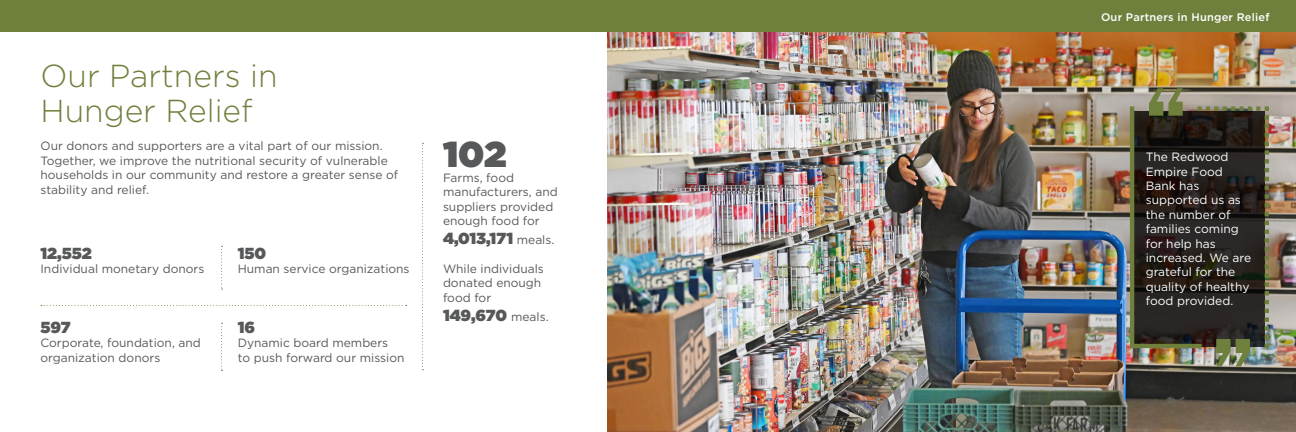
<style>
.page{position:relative;width:1296px;height:432px;background:#fff}
.page>*{position:absolute;margin:0;border:0;box-sizing:border-box;transform-origin:0 0}
.t1{font:900 36px "Gotham";color:#57585a}
.t2{font:300 31.8px/34.2px "Gotham";color:#6f803d}
.t3{font:900 16px "Gotham";color:#57585a}
.t4{font:12px/14.4px "Gotham";color:#57585a}
.t5{font:12px/14.4px "Gotham";color:#fff}
.t6{font:500 11px "Gotham";letter-spacing:.02em;color:#fff}
.s1{font-weight:400;font-size:12px}
</style>
<div class="page">
<img style="left:608px;top:32px;width:688px;height:400px">
<div style="left:0;top:0;width:1296px;height:32px;background:#6f803d"></div>
<svg style="left:41px;top:305px;width:366px;height:1px"></svg>
<svg style="left:422px;top:143px;width:1px;height:227px"></svg>
<svg style="left:221px;top:246px;width:2px;height:43px"></svg>
<svg style="left:221px;top:323px;width:2px;height:48px"></svg>
<svg style="left:1130px;top:88px;width:139px;height:278px;background:#3a362d"></svg>
<p class="t2" style="left:40px;top:58px;width:239px">Our Partners in<br>Hunger Relief</p>
<p class="t4" style="left:40px;top:139px;width:359px">Our donors and supporters are a vital part of our mission.<br>Together, we improve the nutritional security of vulnerable households in our community and restore a greater sense of stability and relief.</p>
<p class="t3" style="left:40px;top:241px;width:53px">12,552</p>
<p class="t4" style="left:40px;top:261px;width:165px">Individual monetary donors</p>
<p class="t3" style="left:40px;top:316px;width:32px">597</p>
<p class="t4" style="left:40px;top:336px;width:162px">Corporate, foundation, and organization donors</p>
<p class="t3" style="left:238px;top:241px;width:30px">150</p>
<p class="t4" style="left:238px;top:261px;width:173px">Human service organizations</p>
<p class="t3" style="left:238px;top:316px;width:19px">16</p>
<p class="t4" style="left:238px;top:336px;width:168px">Dynamic board members<br>to push forward our mission</p>
<p class="t1" style="left:443px;top:129px;width:65px">102</p>
<p class="t4" style="left:443px;top:170px;width:116px">Farms, food manufacturers, and suppliers provided enough food for</p>
<p class="t3" style="left:443px;top:227px;width:113px">4,013,171 <span class="s1">meals.</span></p>
<p class="t4" style="left:443px;top:261px;width:102px">While individuals donated enough food for</p>
<p class="t3" style="left:443px;top:304px;width:107px">149,670 <span class="s1">meals.</span></p>
<p class="t6" style="left:1101px;top:10px;width:170px">Our Partners in Hunger Relief</p>
<p class="t5" style="left:1146px;top:149px;width:107px">The Redwood<br>Empire Food<br>Bank has supported us as the number of families coming for help has increased. We are grateful for the quality of healthy food provided.</p>
</div>
